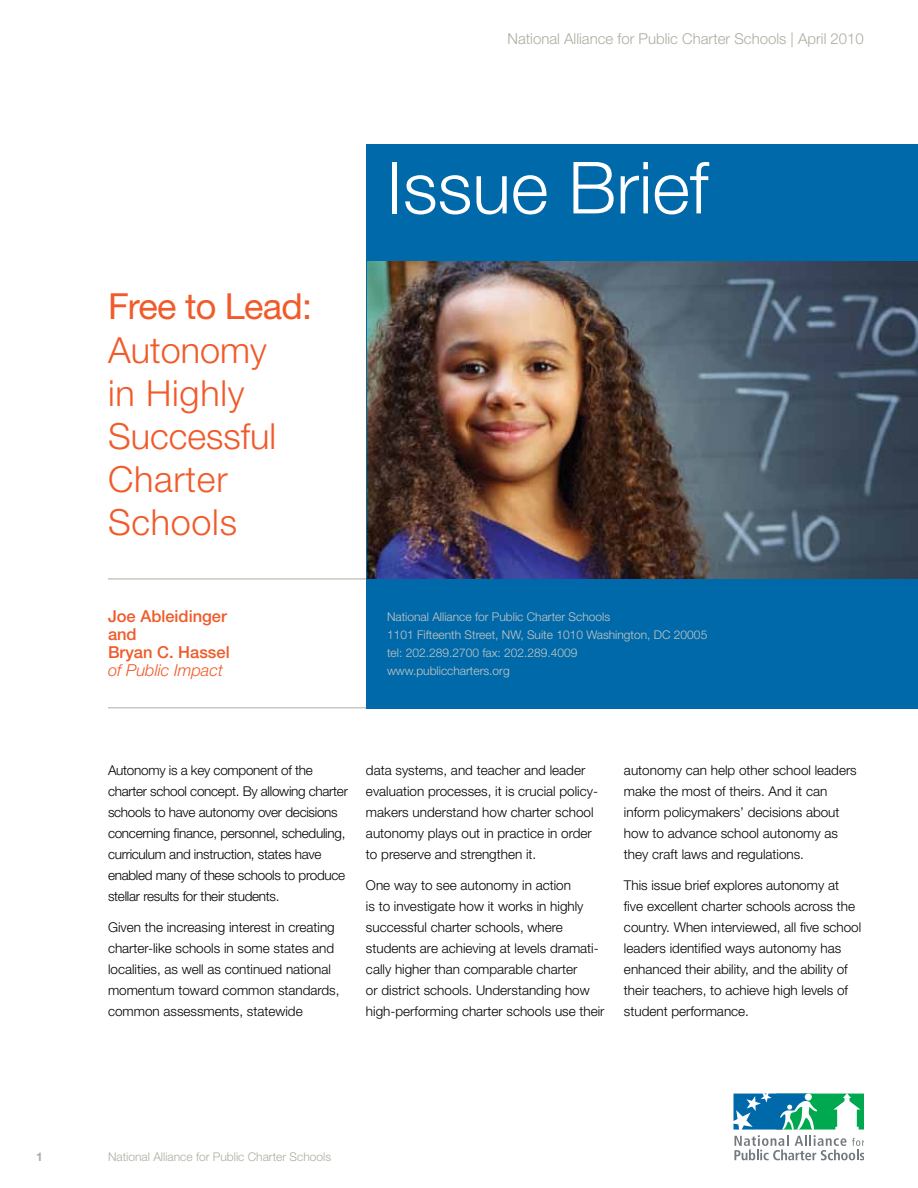
<style>
.page{position:relative;width:918px;height:1188px;background:#fff}
.page>*{position:absolute;margin:0;border:0;box-sizing:border-box;transform-origin:0 0}
.t1{font:300 72px "Helvetica Neue LT Std";color:#fff}
.t2{font:300 36px/43.2px "Helvetica Neue LT Std";letter-spacing:.02em;color:#f15a29}
.t3{font:36px "Helvetica Neue LT Std";letter-spacing:-.02em;color:#f15a29}
.t4{font:500 16.5px/18px "Helvetica Neue LT Std";color:#f15a29}
.t5{font:italic 300 16.5px "Helvetica Neue LT Std";color:#f15a29}
.t6{font:300 15px "Helvetica Neue LT Std";color:#adada1}
.t7{font:300 13.5px/21px "Helvetica Neue LT Std";color:#000}
.t8{font:300 13.5px/21px "Helvetica Neue LT Std";letter-spacing:-.02em;color:#000}
.t9{font:300 12px/18px "Helvetica Neue LT Std";color:#c8c8c0}
.t10{font:300 12px "Helvetica Neue LT Std";color:#adada1}
.t11{font:700 12px "Helvetica Neue LT Std";color:#adada1}
</style>
<div class="page">
<hr style="left:108px;top:579px;width:810px;height:1px;background:#adada1">
<hr style="left:108px;top:707px;width:810px;height:1px;background:#adada1">
<div style="left:366px;top:144px;width:552px;height:564px;background:#0069aa"></div>
<img style="left:368px;top:261px;width:550px;height:318px">
<svg style="left:734px;top:1094px;width:130px;height:66px"></svg>
<p class="t6" style="left:507px;top:30px;width:358px">National Alliance for Public Charter Schools | April 2010</p>
<h2 class="t3" style="left:108px;top:285px;width:206px">Free to Lead:</h2>
<h2 class="t2" style="left:108px;top:327px;width:170px">Autonomy in Highly<br>Successful<br>Charter<br>Schools</h2>
<p class="t4" style="left:108px;top:607px;width:123px">Joe Ableidinger and<br>Bryan C. Hassel</p>
<p class="t5" style="left:108px;top:661px;width:116px">of Public Impact</p>
<h1 class="t1" style="left:387px;top:144px;width:323px">Issue Brief</h1>
<p class="t9" style="left:387px;top:607px;width:322px">National Alliance for Public Charter Schools<br>1101 Fifteenth Street, NW, Suite 1010 Washington, DC 20005 tel: 202.289.2700 fax: 202.289.4009<br>www.publiccharters.org</p>
<p class="t8" style="left:108px;top:759px;width:241px">Autonomy is a key component of the charter school concept. By allowing charter schools to have autonomy over decisions concerning finance, personnel, scheduling, curriculum and instruction, states have enabled many of these schools to produce stellar results for their students.</p>
<p class="t7" style="left:108px;top:917px;width:233px">Given the increasing interest in creating charter-like schools in some states and localities, as well as continued national momentum toward common standards, common assessments, statewide</p>
<p class="t7" style="left:366px;top:759px;width:234px">data systems, and teacher and leader evaluation processes, it is crucial policy&shy;makers understand how charter school autonomy plays out in practice in order to preserve and strengthen it.</p>
<p class="t7" style="left:366px;top:875px;width:240px">One way to see autonomy in action<br>is to investigate how it works in highly successful charter schools, where students are achieving at levels dramati&shy;cally higher than comparable charter<br>or district schools. Understanding how high-performing charter schools use their</p>
<p class="t7" style="left:624px;top:759px;width:234px">autonomy can help other school leaders make the most of theirs. And it can inform policymakers’ decisions about how to advance school autonomy as they craft laws and regulations.</p>
<p class="t7" style="left:624px;top:875px;width:239px">This issue brief explores autonomy at five excellent charter schools across the country. When interviewed, all five school leaders identified ways autonomy has enhanced their ability, and the ability of their teachers, to achieve high levels of student performance.</p>
<p class="t11" style="left:36px;top:1149px;width:8px">1</p>
<p class="t10" style="left:108px;top:1149px;width:225px">National Alliance for Public Charter Schools</p>
</div>
